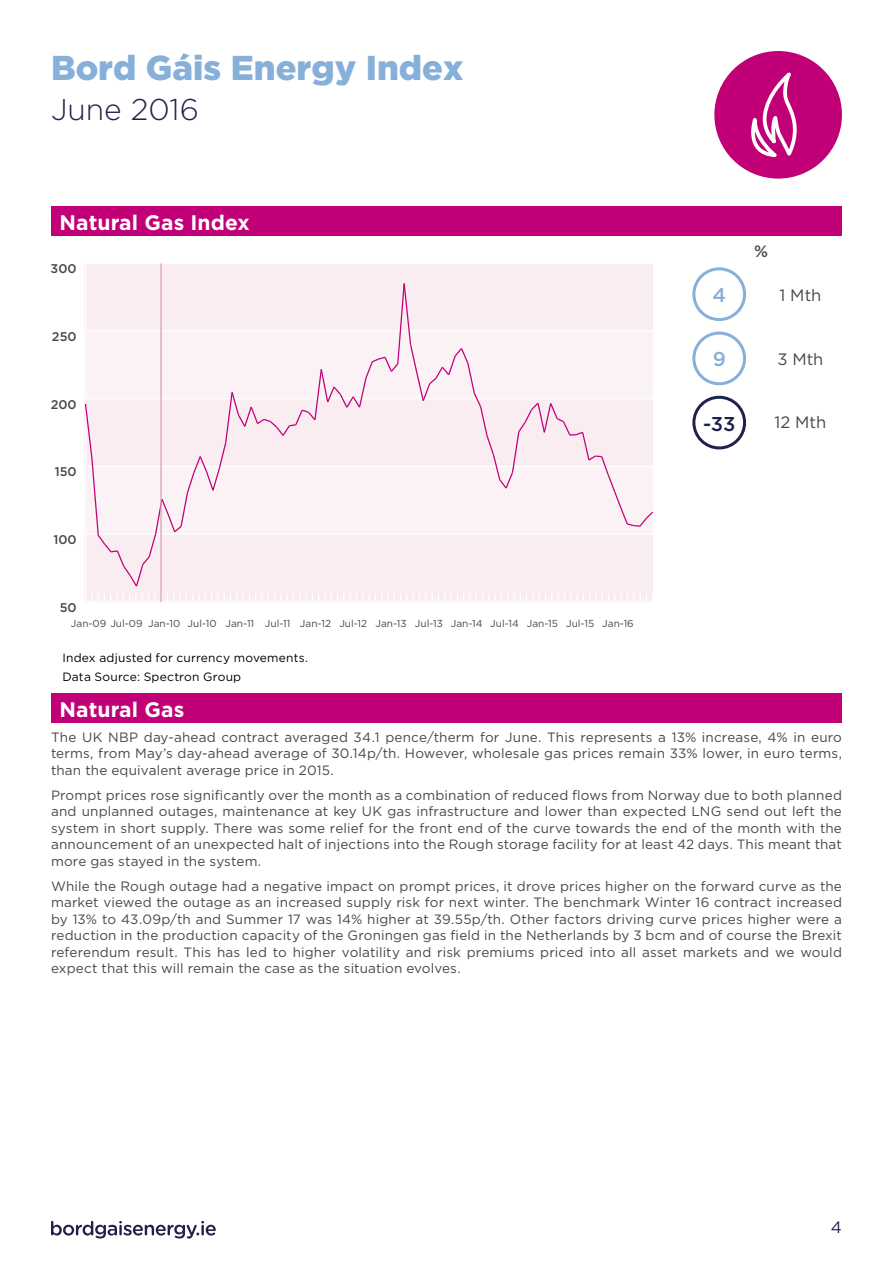
<style>
.page{position:relative;width:893px;height:1263px;background:#fff}
.page>*{position:absolute;margin:0;border:0;box-sizing:border-box;transform-origin:0 0}
.t1{font:900 34.5px "Gotham";color:#86afda}
.t2{font:300 30px "Gotham";color:#1f214a}
.t3{font:700 21px "Gotham";letter-spacing:.005em;color:#fff}
.t4{font:500 19.95px "Gotham";color:#1f214a}
.t5{font:500 19.95px "Gotham";color:#86afda}
.t6{font:16.5px "Gotham";color:#484848}
.t7{font:16.5px "Gotham";color:#1f214a}
.t8{font:500 16.5px "Gotham";color:#484848}
.t9{font:13.5px/16.5px "Gotham";letter-spacing:.01em;color:#484848;text-align:justify}
.t10{font:500 12.6px "Gotham";color:#484848}
.t11{font:12px/19.2px "Gotham";letter-spacing:.015em;color:#000}
.t12{font:10.05px "Gotham";color:#484848}
</style>
<div class="page">
<svg style="left:51px;top:1221px;width:165px;height:17px"></svg>
<div style="left:51px;top:693px;width:791px;height:30px;background:#c10077"></div>
<div style="left:51px;top:206px;width:791px;height:30px;background:#c10077"></div>
<div style="left:692px;top:396px;width:54px;height:53px;border:3px solid #1f214a;border-radius:50%"></div>
<div style="left:84px;top:263px;width:569px;height:340px;background:#f9edf1"></div>
<hr style="left:160px;top:263px;width:2px;height:339px;background:#e09eba">
<div style="left:714px;top:51px;width:128px;height:128px;background:#c10077;border-radius:50%"></div>
<svg style="left:751px;top:74px;width:46px;height:83px"></svg>
<div style="left:692px;top:267px;width:54px;height:54px;border:3px solid #86afda;border-radius:50%"></div>
<div style="left:692px;top:332px;width:54px;height:53px;border:3px solid #86afda;border-radius:50%"></div>
<h1 class="t1" style="left:51px;top:47px;width:414px">Bord Gáis Energy Index</h1>
<h2 class="t2" style="left:51px;top:90px;width:149px">June 2016</h2>
<h3 class="t3" style="left:60px;top:210px;width:192px">Natural Gas Index</h3>
<p class="t10" style="left:51px;top:261px;width:28px">300</p>
<p class="t10" style="left:52px;top:328px;width:26px">250</p>
<p class="t10" style="left:51px;top:396px;width:27px">200</p>
<p class="t10" style="left:55px;top:464px;width:23px">150</p>
<p class="t10" style="left:53px;top:531px;width:25px">100</p>
<p class="t10" style="left:60px;top:599px;width:18px">50</p>
<p class="t12" style="left:71px;top:617px;width:564px">Jan-09 Jul-09 Jan-10 Jul-10 Jan-11 Jul-11 Jan-12 Jul-12 Jan-13 Jul-13 Jan-14 Jul-14 Jan-15 Jul-15 Jan-16</p>
<p class="t11" style="left:62px;top:647px;width:247px">Index adjusted for currency movements.<br>Data Source: Spectron Group</p>
<h3 class="t3" style="left:60px;top:697px;width:126px">Natural Gas</h3>
<p class="t8" style="left:754px;top:240px;width:16px">%</p>
<h3 class="t5" style="left:712px;top:282px;width:15px">4</h3>
<p class="t6" style="left:779px;top:286px;width:43px">1 Mth</p>
<h3 class="t5" style="left:713px;top:346px;width:15px">9</h3>
<p class="t6" style="left:777px;top:350px;width:48px">3 Mth</p>
<h3 class="t4" style="left:703px;top:410px;width:34px">-33</h3>
<p class="t6" style="left:774px;top:413px;width:53px">12 Mth</p>
<p class="t9" style="left:51px;top:728px;width:792px">The UK NBP day-ahead contract averaged 34.1 pence/therm for June. This represents a 13% increase, 4% in euro terms, from May’s day-ahead average of 30.14p/th. However, wholesale gas prices remain 33% lower, in euro terms, than the equivalent average price in 2015.</p>
<p class="t9" style="left:51px;top:786px;width:792px">Prompt prices rose significantly over the month as a combination of reduced flows from Norway due to both planned and unplanned outages, maintenance at key UK gas infrastructure and lower than expected LNG send out left the system in short supply. There was some relief for the front end of the curve towards the end of the month with the announcement of an unexpected halt of injections into the Rough storage facility for at least 42 days. This meant that more gas stayed in the system.</p>
<p class="t9" style="left:51px;top:877px;width:792px">While the Rough outage had a negative impact on prompt prices, it drove prices higher on the forward curve as the market viewed the outage as an increased supply risk for next winter. The benchmark Winter 16 contract increased by 13% to 43.09p/th and Summer 17 was 14% higher at 39.55p/th. Other factors driving curve prices higher were a reduction in the production capacity of the Groningen gas field in the Netherlands by 3 bcm and of course the Brexit referendum result. This has led to higher volatility and risk premiums priced into all asset markets and we would expect that this will remain the case as the situation evolves.</p>
<p class="t7" style="left:831px;top:1218px;width:13px">4</p>
</div>
